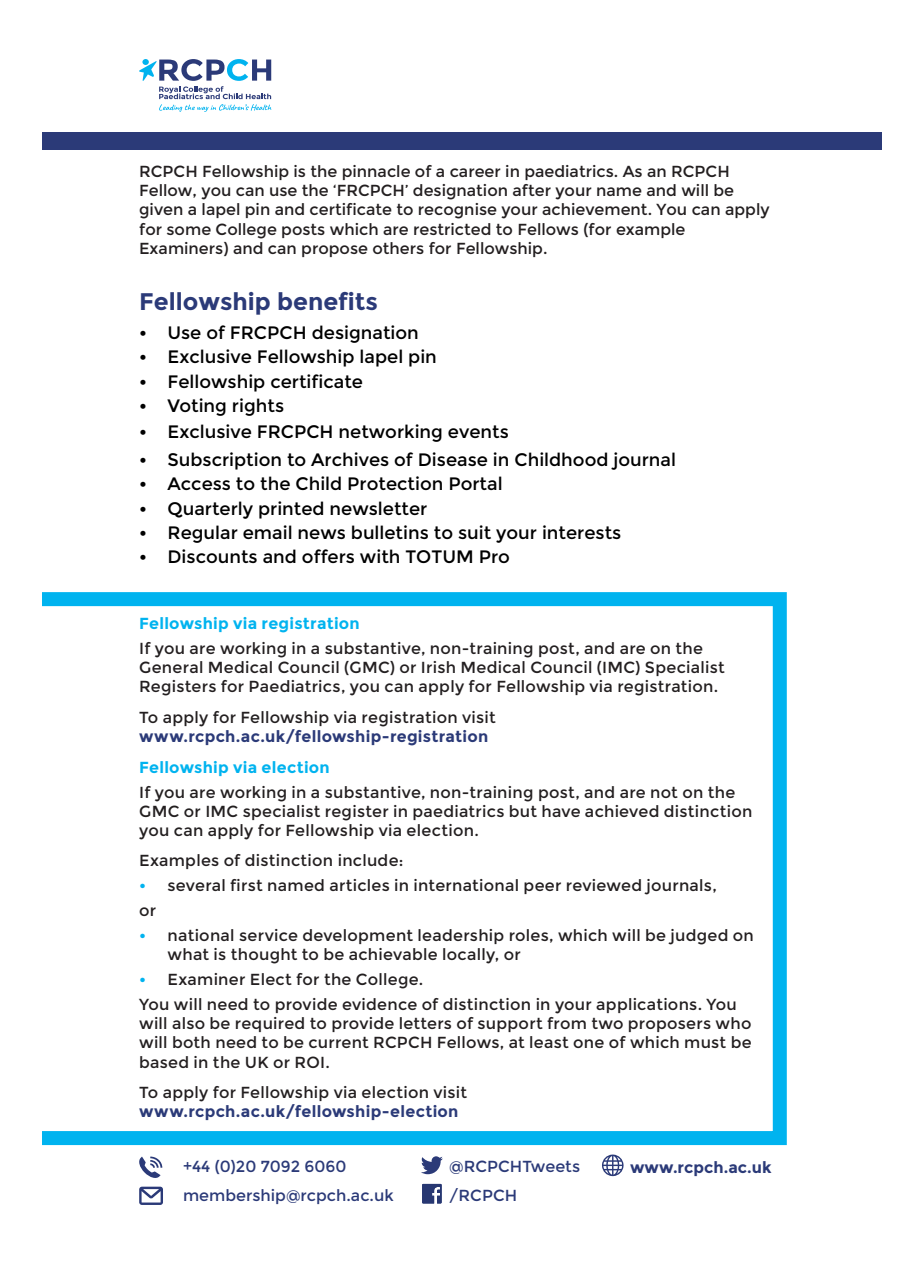
<style>
.page{position:relative;width:924px;height:1275px;background:#fff}
.page>*{position:absolute;margin:0;border:0;box-sizing:border-box;transform-origin:0 0}
.t1{font:700 24px "Montserrat";color:#2b3a78}
.t2{font:18px "Montserrat";color:#000}
.t3{font:16px/19.2px "Montserrat";letter-spacing:.015em;color:#231f20}
.t4{font:16px "Montserrat";color:#2b3a78}
.t5{font:700 16px "Montserrat";letter-spacing:.02em;color:#00b3ef}
.t6{font:700 16px "Montserrat";color:#2b3a78}
.s1{font-weight:700}
.s2{font-weight:700;color:#2b3a78}
.s3{font-weight:700;color:#00b3ef}
</style>
<div class="page">
<svg style="left:42px;top:592px;width:744px;height:553px"></svg>
<div style="left:42px;top:133px;width:839px;height:17px;background:#2b3a78"></div>
<svg style="left:139px;top:1156px;width:23px;height:22px"></svg>
<svg style="left:139px;top:1186px;width:24px;height:19px"></svg>
<svg style="left:421px;top:1156px;width:21px;height:18px"></svg>
<svg style="left:422px;top:1184px;width:19px;height:19px"></svg>
<svg style="left:602px;top:1154px;width:21px;height:22px"></svg>
<svg style="left:139px;top:59px;width:132px;height:53px"></svg>
<div style="left:142px;top:59px;width:7px;height:6px;background:#00b3ef;border-radius:50%"></div>
<p class="t3" style="left:139px;top:162px;width:631px">RCPCH Fellowship is the pinnacle of a career in paediatrics. As an RCPCH Fellow, you can use the ‘FRCPCH’ designation after your name and will be given a lapel pin and certificate to recognise your achievement. You can apply for some College posts which are restricted to Fellows (for example Examiners) and can propose others for Fellowship.</p>
<p class="t1" style="left:139px;top:287px;width:240px">Fellowship benefits</p>
<p class="t2" style="left:139px;top:322px;width:281px"><span class="s1">•</span> Use of FRCPCH designation</p>
<p class="t2" style="left:139px;top:346px;width:299px"><span class="s1">•</span> Exclusive Fellowship lapel pin</p>
<p class="t2" style="left:139px;top:371px;width:225px"><span class="s1">•</span> Fellowship certificate</p>
<p class="t2" style="left:139px;top:395px;width:146px"><span class="s1">•</span> Voting rights</p>
<p class="t2" style="left:139px;top:421px;width:371px"><span class="s1">•</span> Exclusive FRCPCH networking events</p>
<p class="t2" style="left:139px;top:449px;width:538px"><span class="s1">•</span> Subscription to Archives of Disease in Childhood journal</p>
<p class="t2" style="left:139px;top:473px;width:365px"><span class="s1">•</span> Access to the Child Protection Portal</p>
<p class="t2" style="left:139px;top:498px;width:289px"><span class="s1">•</span> Quarterly printed newsletter</p>
<p class="t2" style="left:139px;top:522px;width:483px"><span class="s1">•</span> Regular email news bulletins to suit your interests</p>
<p class="t2" style="left:139px;top:546px;width:372px"><span class="s1">•</span> Discounts and offers with TOTUM Pro</p>
<p class="t5" style="left:139px;top:614px;width:222px">Fellowship via registration</p>
<p class="t3" style="left:139px;top:639px;width:586px">If you are working in a substantive, non-training post, and are on the<br>General Medical Council (GMC) or Irish Medical Council (IMC) Specialist<br>Registers for Paediatrics, you can apply for Fellowship via registration.</p>
<p class="t3" style="left:139px;top:708px;width:358px">To apply for Fellowship via registration visit <span class="s2">www.rcpch.ac.uk/fellowship-registration</span></p>
<p class="t5" style="left:139px;top:757px;width:192px">Fellowship via election</p>
<p class="t3" style="left:139px;top:782px;width:614px">If you are working in a substantive, non-training post, and are not on the<br>GMC or IMC specialist register in paediatrics but have achieved distinction you can apply for Fellowship via election.</p>
<p class="t3" style="left:139px;top:851px;width:266px">Examples of distinction include:</p>
<p class="t3" style="left:139px;top:876px;width:579px"><span class="s3">•</span> several first named articles in international peer reviewed journals,</p>
<p class="t3" style="left:139px;top:901px;width:19px">or</p>
<p class="t3" style="left:167px;top:926px;width:587px;text-indent:-28px"><span class="s3">•</span> national service development leadership roles, which will be judged on what is thought to be achievable locally, or</p>
<p class="t3" style="left:139px;top:970px;width:285px"><span class="s3">•</span> Examiner Elect for the College.</p>
<p class="t3" style="left:139px;top:995px;width:613px">You will need to provide evidence of distinction in your applications. You will also be required to provide letters of support from two proposers who will both need to be current RCPCH Fellows, at least one of which must be based in the UK or ROI.</p>
<p class="t3" style="left:139px;top:1083px;width:329px">To apply for Fellowship via election visit <span class="s2">www.rcpch.ac.uk/fellowship-election</span></p>
<p class="t4" style="left:183px;top:1157px;width:165px">+44 (0)20 7092 6060</p>
<p class="t4" style="left:183px;top:1185px;width:212px">membership@rcpch.ac.uk</p>
<p class="t4" style="left:449px;top:1157px;width:132px">@RCPCHTweets</p>
<p class="t4" style="left:449px;top:1186px;width:69px">/RCPCH</p>
<p class="t6" style="left:629px;top:1157px;width:143px">www.rcpch.ac.uk</p>
</div>
